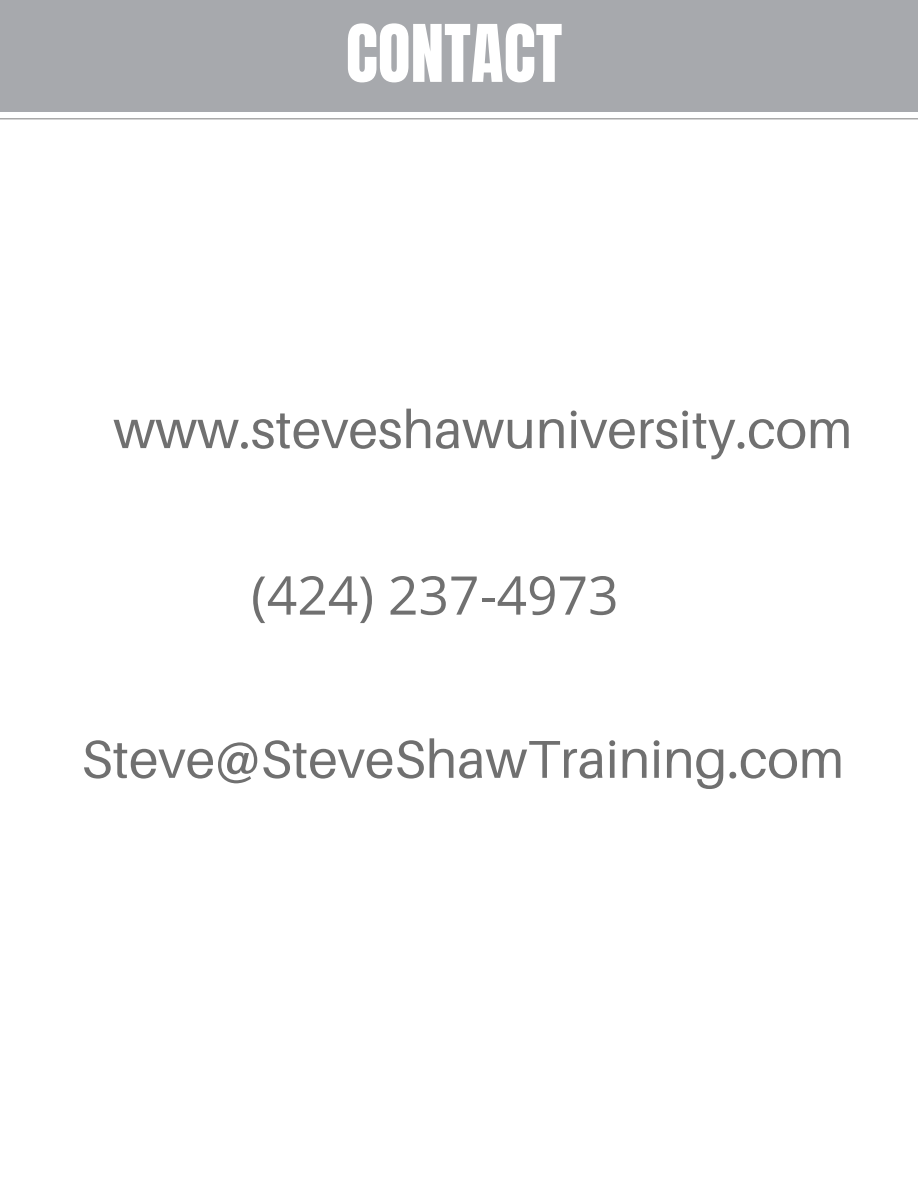
<style>
.page{position:relative;width:918px;height:1188px;background:#fff}
.page>*{position:absolute;margin:0;border:0;box-sizing:border-box;transform-origin:0 0}
.t1{font:67.5px "Anton";color:#fff}
.t2{font:53.4px "Aileron";color:#707070}
.t3{font:53.4px "Open Sans";color:#707070}
</style>
<div class="page">
<div style="left:0;top:0;width:918px;height:112px;background:#a7a9ad"></div>
<hr style="left:0;top:118px;width:918px;height:1px;background:#8d8d8d">
<p class="t1" style="left:346px;top:5px;width:218px">CONTACT</p>
<p class="t2" style="left:113px;top:396px;width:740px">www.steveshawuniversity.com</p>
<p class="t3" style="left:251px;top:558px;width:369px">(424) 237-4973</p>
<p class="t2" style="left:81px;top:726px;width:764px">Steve@SteveShawTraining.com</p>
</div>
